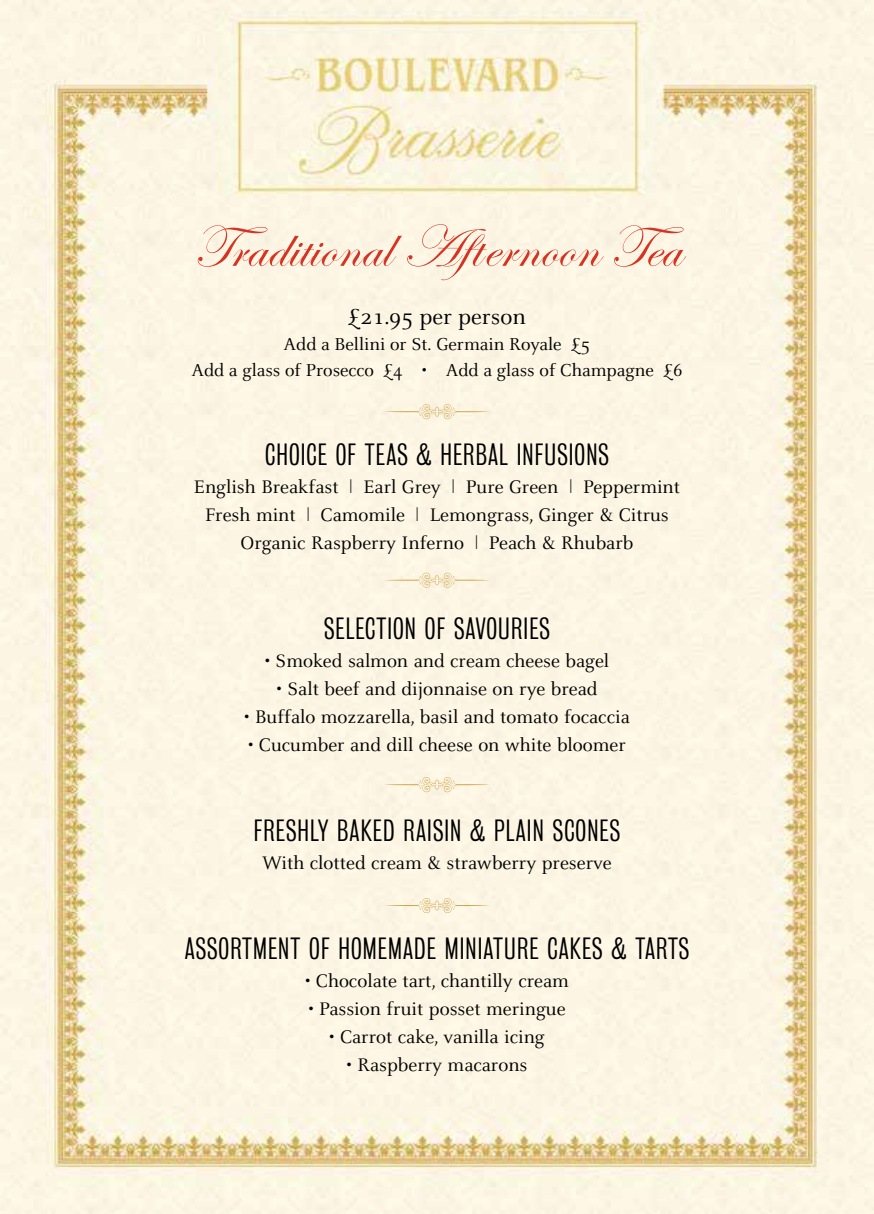
<style>
.page{position:relative;width:874px;height:1214px;background:#fff}
.page>*{position:absolute;margin:0;border:0;box-sizing:border-box;transform-origin:0 0}
.t1{font:60px "Edwardian Script ITC";letter-spacing:.005em;color:#d73323}
.t2{font:28px "Bureau Grotesque Three One";letter-spacing:.04em;color:#000}
.t3{font:24px "Celeste";color:#000}
.t4{font:20px/28px "Celeste";color:#000;text-align:center}
.t5{font:19px/26px "Celeste";color:#000;text-align:center}
</style>
<div class="page">
<img style="left:0;top:0;width:873px;height:1213px">
<svg style="left:383px;top:572px;width:107px;height:15px;background:#f7edd4"></svg>
<svg style="left:383px;top:897px;width:107px;height:16px;background:#f8eed6"></svg>
<svg style="left:383px;top:777px;width:107px;height:15px;background:#f8edd5"></svg>
<svg style="left:383px;top:404px;width:107px;height:15px;background:#f7ecd4"></svg>
<h1 class="t1" style="left:193px;top:214px;width:491px">Traditional Afternoon Tea</h1>
<p class="t3" style="left:348px;top:304px;width:179px">£21.95 per person</p>
<p class="t5" style="left:191px;top:331px;width:492px">Add a Bellini or St. Germain Royale £5<br>Add a glass of Prosecco £4 • Add a glass of Champagne £6</p>
<h2 class="t2" style="left:265px;top:439px;width:345px">CHOICE OF TEAS &amp; HERBAL INFUSIONS</h2>
<p class="t4" style="left:194px;top:473px;width:487px">English Breakfast | Earl Grey | Pure Green | Peppermint<br>Fresh mint | Camomile | Lemongrass, Ginger &amp; Citrus<br>Organic Raspberry Inferno | Peach &amp; Rhubarb</p>
<h2 class="t2" style="left:324px;top:613px;width:227px">SELECTION OF SAVOURIES</h2>
<p class="t4" style="left:264px;top:647px;width:346px">• Smoked salmon and cream cheese bagel</p>
<p class="t4" style="left:276px;top:675px;width:322px">• Salt beef and dijonnaise on rye bread</p>
<p class="t4" style="left:244px;top:703px;width:387px">• Buffalo mozzarella, basil and tomato focaccia</p>
<p class="t4" style="left:248px;top:731px;width:379px">• Cucumber and dill cheese on white bloomer</p>
<h2 class="t2" style="left:254px;top:815px;width:367px">FRESHLY BAKED RAISIN &amp; PLAIN SCONES</h2>
<p class="t4" style="left:262px;top:849px;width:351px">With clotted cream &amp; strawberry preserve</p>
<h2 class="t2" style="left:185px;top:933px;width:506px">ASSORTMENT OF HOMEMADE MINIATURE CAKES &amp; TARTS</h2>
<p class="t4" style="left:305px;top:967px;width:265px">• Chocolate tart, chantilly cream</p>
<p class="t4" style="left:308px;top:995px;width:258px">• Passion fruit posset meringue</p>
<p class="t4" style="left:329px;top:1023px;width:217px">• Carrot cake, vanilla icing</p>
<p class="t4" style="left:346px;top:1051px;width:182px">• Raspberry macarons</p>
</div>
